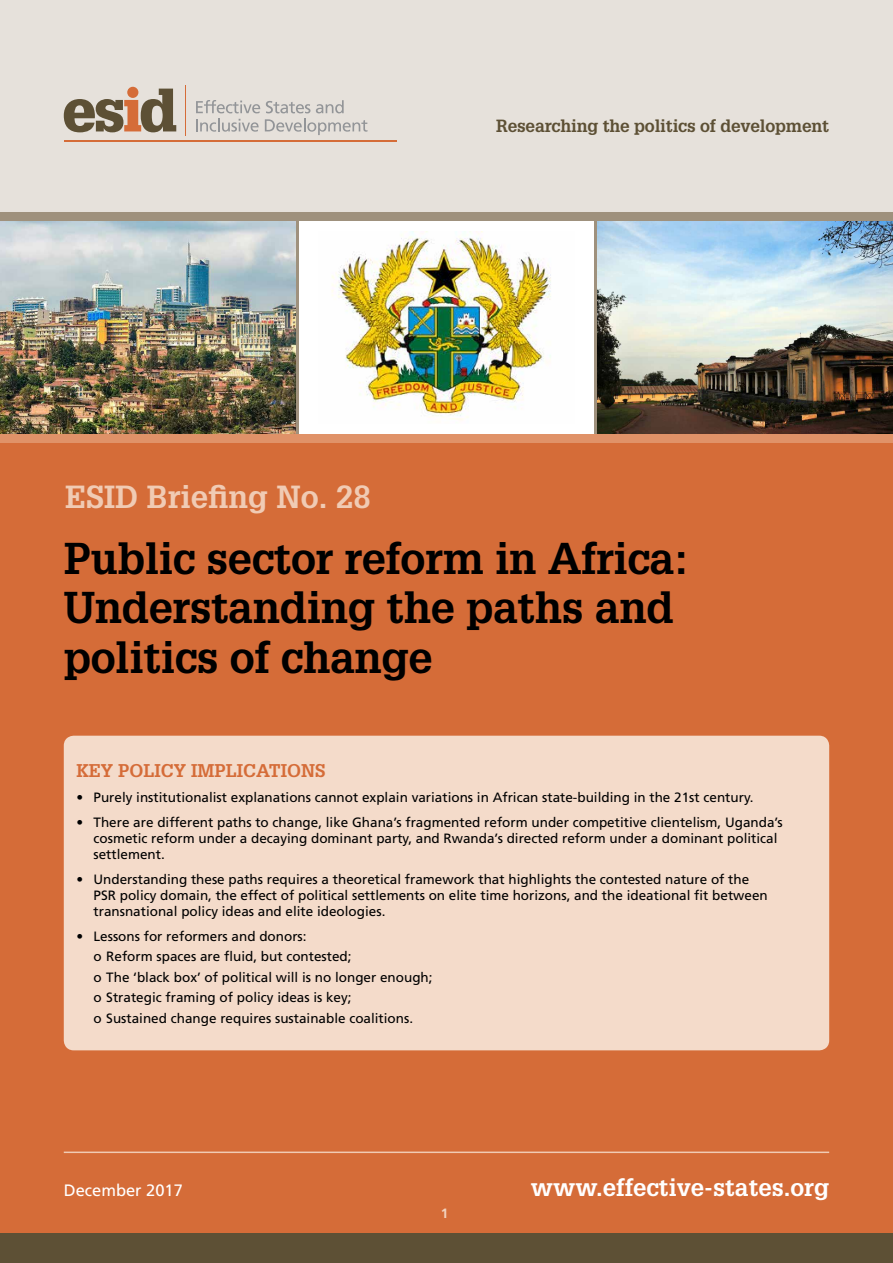
<style>
.page{position:relative;width:893px;height:1263px;background:#fff}
.page>*{position:absolute;margin:0;border:0;box-sizing:border-box;transform-origin:0 0}
.t1{font:700 43.5px/49.5px "Glypha";letter-spacing:-.01em;color:#000}
.t2{font:700 31.2px "Glypha";color:#f0cbb4}
.t3{font:700 24px "Glypha";color:#fff}
.t4{font:700 18px "Glypha";color:#d56c38}
.t5{font:700 17.25px "Glypha";letter-spacing:-.01em;color:#5d5035}
.t6{font:16.5px "Frutiger";color:#fff}
.t7{font:13.5px/16.2px "Frutiger";color:#000}
.t8{font:700 13.5px "Frutiger";color:#f2d3bf}
</style>
<div class="page">
<img style="left:332px;top:231px;width:219px;height:189px">
<img style="left:0;top:221px;width:297px;height:213px">
<img style="left:596px;top:221px;width:297px;height:213px">
<div style="left:0;top:0;width:893px;height:213px;background:#e6e1db"></div>
<div style="left:0;top:213px;width:893px;height:8px;background:#9f917d"></div>
<div style="left:0;top:1233px;width:893px;height:30px;background:#5d5035"></div>
<div style="left:0;top:442px;width:893px;height:791px;background:#d56c38"></div>
<div style="left:0;top:434px;width:893px;height:8px;background:#e09268"></div>
<hr style="left:297px;top:221px;width:2px;height:213px;background:#9f917d">
<hr style="left:594px;top:221px;width:2px;height:213px;background:#9f917d">
<div style="left:65px;top:737px;width:763px;height:312px;background:#f4dbca;border-radius:9px"></div>
<div style="left:64px;top:736px;width:765px;height:314px;border:3px solid #f4dbca;border-radius:9px"></div>
<hr style="left:64px;top:1151px;width:765px;height:2px;background:#f0cbb4">
<svg style="left:64px;top:89px;width:112px;height:43px"></svg>
<div style="left:127px;top:87px;width:11px;height:11px;background:#d56c38;border-radius:50%"></div>
<hr style="left:64px;top:141px;width:332px;height:1px;background:#d56c38">
<svg style="left:196px;top:100px;width:171px;height:35px"></svg>
<hr style="left:185px;top:85px;width:1px;height:51px;background:#d56c38">
<p class="t5" style="left:496px;top:115px;width:335px">Researching the politics of development</p>
<p class="t2" style="left:65px;top:478px;width:307px">ESID Briefing No. 28</p>
<p class="t1" style="left:64px;top:532px;width:626px">Public sector reform in Africa:<br>Understanding the paths and politics of change</p>
<p class="t4" style="left:77px;top:760px;width:251px">KEY POLICY IMPLICATIONS</p>
<p class="t7" style="left:77px;top:789px;width:678px">• Purely institutionalist explanations cannot explain variations in African state-building in the 21st century.</p>
<p class="t7" style="left:94px;top:814px;width:691px;text-indent:-17px">• There are different paths to change, like Ghana’s fragmented reform under competitive clientelism, Uganda’s cosmetic reform under a decaying dominant party, and Rwanda’s directed reform under a dominant political settlement.</p>
<p class="t7" style="left:94px;top:871px;width:676px;text-indent:-17px">• Understanding these paths requires a theoretical framework that highlights the contested nature of the<br>PSR policy domain, the effect of political settlements on elite time horizons, and the ideational fit between transnational policy ideas and elite ideologies.</p>
<p class="t7" style="left:77px;top:928px;width:232px">• Lessons for reformers and donors:</p>
<p class="t7" style="left:94px;top:948px;width:260px">o Reform spaces are fluid, but contested;</p>
<p class="t7" style="left:94px;top:969px;width:341px">o The ‘black box’ of political will is no longer enough;</p>
<p class="t7" style="left:94px;top:989px;width:260px">o Strategic framing of policy ideas is key;</p>
<p class="t7" style="left:94px;top:1010px;width:321px">o Sustained change requires sustainable coalitions.</p>
<p class="t6" style="left:64px;top:1181px;width:121px">December 2017</p>
<p class="t8" style="left:441px;top:1205px;width:9px">1</p>
<p class="t3" style="left:531px;top:1173px;width:300px">www.effective-states.org</p>
</div>
